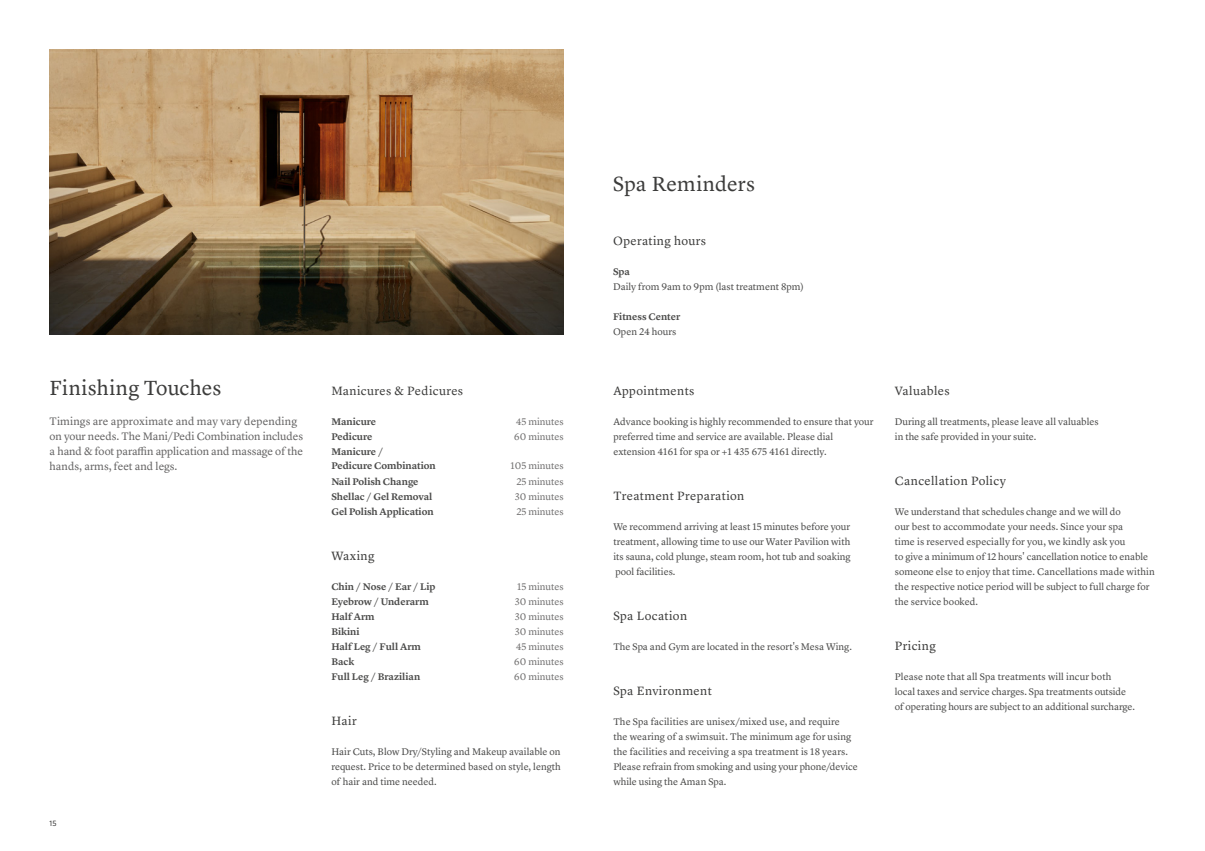
<style>
.page{position:relative;width:1205px;height:851px;background:#fff}
.page>*{position:absolute;margin:0;border:0;box-sizing:border-box;transform-origin:0 0}
.t1{font:21.25px "Lyon Text Aman Regular";letter-spacing:.01em;color:#3c3c3b}
.t2{font:12.5px "Lyon Text Aman Regular";letter-spacing:.03em;color:#3c3c3b}
.t3{font:11.25px/15px "Lyon Text Aman Regular";letter-spacing:-.005em;color:#646363}
.t4{font:10px/15px "Lyon Text Aman Regular";color:#4a4a49}
.t5{font:10px/13.8px "Lyon Text Aman Semibold";color:#4a4a49}
.t6{font:10px "Lyon Text Aman Regular";color:#706f6f}
.t7{font:7.75px "Whitney";color:#000}
</style>
<div class="page">
<img style="left:50px;top:50px;width:513px;height:285px">
<h1 class="t1" style="left:50px;top:372px;width:173px">Finishing Touches</h1>
<p class="t3" style="left:50px;top:412px;width:255px">Timings are approximate and may vary depending on your needs. The Mani/Pedi Combination includes a hand &amp; foot paraffin application and massage of the hands, arms, feet and legs.</p>
<p class="t7" style="left:50px;top:817px;width:9px">15</p>
<p class="t2" style="left:331px;top:381px;width:133px">Manicures &amp; Pedicures</p>
<p class="t5" style="left:331px;top:414px;width:46px">Manicure</p>
<p class="t6" style="left:516px;top:414px;width:49px">45 minutes</p>
<p class="t5" style="left:331px;top:429px;width:43px">Pedicure</p>
<p class="t6" style="left:514px;top:429px;width:51px">60 minutes</p>
<p class="t5" style="left:331px;top:444px;width:106px">Manicure /<br>Pedicure Combination</p>
<p class="t6" style="left:510px;top:457px;width:54px">105 minutes</p>
<p class="t5" style="left:331px;top:474px;width:89px">Nail Polish Change</p>
<p class="t6" style="left:516px;top:474px;width:49px">25 minutes</p>
<p class="t5" style="left:331px;top:489px;width:103px">Shellac / Gel Removal</p>
<p class="t6" style="left:515px;top:489px;width:50px">30 minutes</p>
<p class="t5" style="left:331px;top:504px;width:104px">Gel Polish Application</p>
<p class="t6" style="left:516px;top:504px;width:49px">25 minutes</p>
<p class="t2" style="left:331px;top:546px;width:45px">Waxing</p>
<p class="t5" style="left:331px;top:579px;width:106px">Chin / Nose / Ear / Lip</p>
<p class="t6" style="left:517px;top:579px;width:48px">15 minutes</p>
<p class="t5" style="left:331px;top:594px;width:99px">Eyebrow / Underarm</p>
<p class="t6" style="left:515px;top:594px;width:50px">30 minutes</p>
<p class="t5" style="left:331px;top:609px;width:45px">Half Arm</p>
<p class="t6" style="left:515px;top:609px;width:50px">30 minutes</p>
<p class="t5" style="left:331px;top:624px;width:30px">Bikini</p>
<p class="t6" style="left:515px;top:624px;width:50px">30 minutes</p>
<p class="t5" style="left:331px;top:639px;width:91px">Half Leg / Full Arm</p>
<p class="t6" style="left:516px;top:639px;width:49px">45 minutes</p>
<p class="t5" style="left:331px;top:654px;width:24px">Back</p>
<p class="t6" style="left:514px;top:654px;width:51px">60 minutes</p>
<p class="t5" style="left:331px;top:669px;width:90px">Full Leg / Brazilian</p>
<p class="t6" style="left:514px;top:669px;width:51px">60 minutes</p>
<p class="t2" style="left:331px;top:711px;width:27px">Hair</p>
<p class="t4" style="left:331px;top:743px;width:231px;text-align:justify">Hair Cuts, Blow Dry/Styling and Makeup available on request. Price to be determined based on style, length of hair and time needed.</p>
<h1 class="t1" style="left:613px;top:168px;width:143px">Spa Reminders</h1>
<p class="t2" style="left:613px;top:231px;width:94px">Operating hours</p>
<p class="t5" style="left:613px;top:264px;width:18px">Spa</p>
<p class="t4" style="left:613px;top:278px;width:192px">Daily from 9am to 9pm (last treatment 8pm)</p>
<p class="t5" style="left:613px;top:309px;width:69px">Fitness Center</p>
<p class="t4" style="left:613px;top:323px;width:65px">Open 24 hours</p>
<p class="t2" style="left:613px;top:381px;width:83px">Appointments</p>
<p class="t4" style="left:613px;top:413px;width:262px">Advance booking is highly recommended to ensure that your preferred time and service are available. Please dial extension 4161 for spa or +1 435 675 4161 directly.</p>
<p class="t2" style="left:613px;top:486px;width:133px">Treatment Preparation</p>
<p class="t4" style="left:613px;top:518px;width:239px;text-align:justify">We recommend arriving at least 15 minutes before your treatment, allowing time to use our Water Pavilion with its sauna, cold plunge, steam room, hot tub and soaking pool facilities.</p>
<p class="t2" style="left:613px;top:606px;width:75px">Spa Location</p>
<p class="t4" style="left:613px;top:638px;width:240px">The Spa and Gym are located in the resort's Mesa Wing.</p>
<p class="t2" style="left:613px;top:681px;width:100px">Spa Environment</p>
<p class="t4" style="left:613px;top:713px;width:246px">The Spa facilities are unisex/mixed use, and require<br>the wearing of a swimsuit. The minimum age for using the facilities and receiving a spa treatment is 18 years.<br>Please refrain from smoking and using your phone/device while using the Aman Spa.</p>
<p class="t2" style="left:895px;top:381px;width:56px">Valuables</p>
<p class="t4" style="left:895px;top:413px;width:205px">During all treatments, please leave all valuables in the safe provided in your suite.</p>
<p class="t2" style="left:895px;top:471px;width:113px">Cancellation Policy</p>
<p class="t4" style="left:895px;top:503px;width:261px">We understand that schedules change and we will do<br>our best to accommodate your needs. Since your spa<br>time is reserved especially for you, we kindly ask you<br>to give a minimum of 12 hours' cancellation notice to enable someone else to enjoy that time. Cancellations made within the respective notice period will be subject to full charge for the service booked.</p>
<p class="t2" style="left:895px;top:636px;width:42px">Pricing</p>
<p class="t4" style="left:895px;top:668px;width:242px">Please note that all Spa treatments will incur both<br>local taxes and service charges. Spa treatments outside of operating hours are subject to an additional surcharge.</p>
</div>
